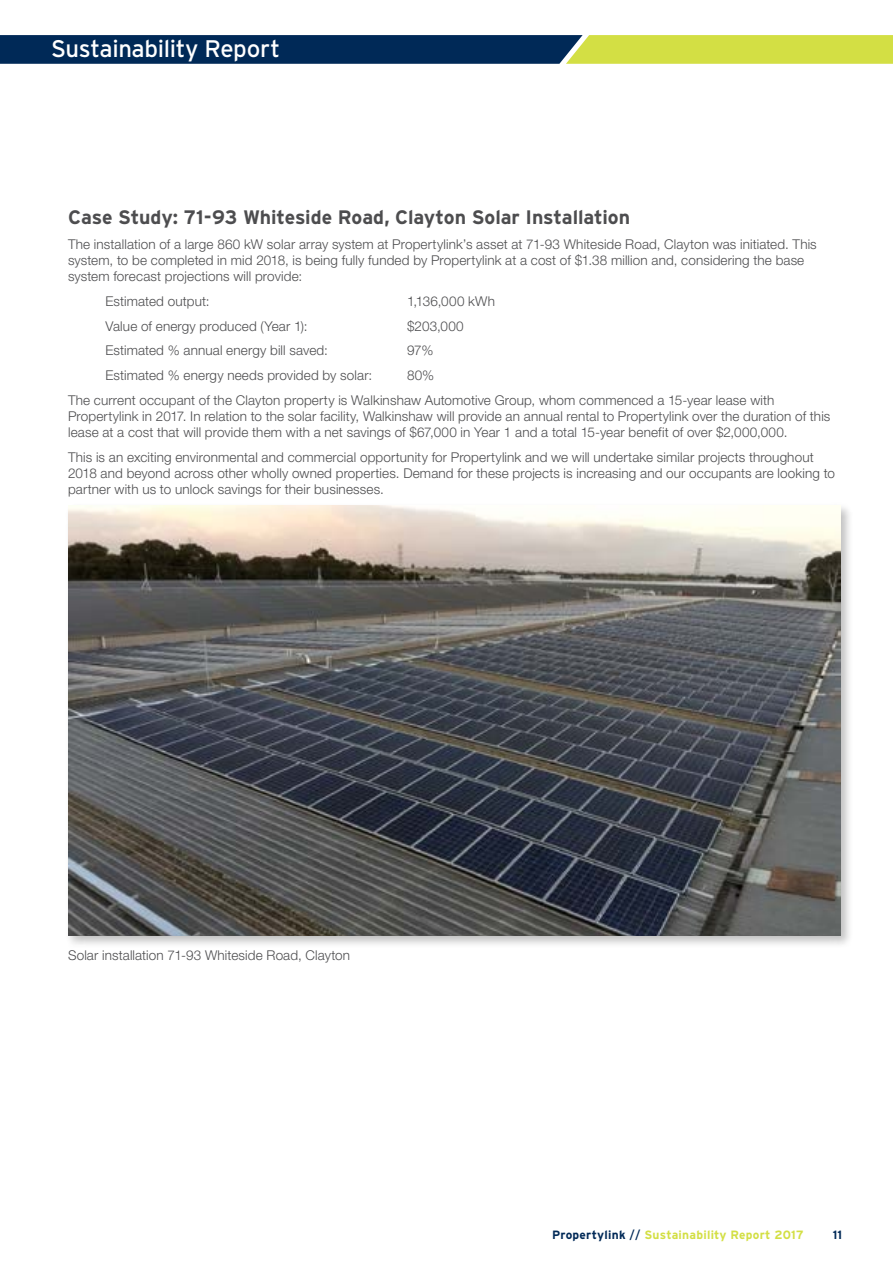
<style>
.page{position:relative;width:893px;height:1263px;background:#fff}
.page>*{position:absolute;margin:0;border:0;box-sizing:border-box;transform-origin:0 0}
.t1{font:24px "Interstate";letter-spacing:-.015em;color:#fff}
.t2{font:700 19.5px "Interstate";letter-spacing:-.01em;color:#4d4d4f}
.t3{font:300 13.5px/16.2px "Helvetica Neue LT Std";letter-spacing:.01em;color:#4d4d4f}
.t4{font:700 12px "Interstate";letter-spacing:.02em;color:#d3df44}
.t5{font:700 12px "Interstate";color:#002957}
.s1{color:#002957}
.s2{font-weight:400;color:#002957}
</style>
<div class="page">
<svg style="left:0;top:35px;width:893px;height:29px;background:#4e6c53"></svg>
<div style="left:65px;top:501px;width:788px;height:447px;background:#000;opacity:.25"></div>
<img style="left:68px;top:505px;width:773px;height:430px">
<h1 class="t1" style="left:51px;top:36px;width:230px">Sustainability Report</h1>
<h2 class="t2" style="left:68px;top:206px;width:564px">Case Study: 71-93 Whiteside Road, Clayton Solar Installation</h2>
<p class="t3" style="left:68px;top:235px;width:750px">The installation of a large 860 kW solar array system at Propertylink’s asset at 71-93 Whiteside Road, Clayton was initiated. This system, to be completed in mid 2018, is being fully funded by Propertylink at a cost of $1.38 million and, considering the base system forecast projections will provide:</p>
<p class="t3" style="left:106px;top:293px;width:106px">Estimated output:</p>
<p class="t3" style="left:407px;top:293px;width:89px">1,136,000 kWh</p>
<p class="t3" style="left:106px;top:317px;width:203px">Value of energy produced (Year 1):</p>
<p class="t3" style="left:407px;top:317px;width:58px">$203,000</p>
<p class="t3" style="left:106px;top:342px;width:224px">Estimated % annual energy bill saved:</p>
<p class="t3" style="left:407px;top:342px;width:28px">97%</p>
<p class="t3" style="left:106px;top:367px;width:268px">Estimated % energy needs provided by solar:</p>
<p class="t3" style="left:68px;top:362px;width:708px;line-height:24.8px;text-align:center">80%<br>The current occupant of the Clayton property is Walkinshaw Automotive Group, whom commenced a 15-year lease with</p>
<p class="t3" style="left:68px;top:408px;width:764px">Propertylink in 2017. In relation to the solar facility, Walkinshaw will provide an annual rental to Propertylink over the duration of this lease at a cost that will provide them with a net savings of $67,000 in Year 1 and a total 15-year benefit of over $2,000,000.</p>
<p class="t3" style="left:68px;top:448px;width:768px">This is an exciting environmental and commercial opportunity for Propertylink and we will undertake similar projects throughout<br>2018 and beyond across other wholly owned properties. Demand for these projects is increasing and our occupants are looking to partner with us to unlock savings for their businesses.</p>
<p class="t3" style="left:68px;top:947px;width:284px">Solar installation 71-93 Whiteside Road, Clayton</p>
<p class="t4" style="left:552px;top:1227px;width:253px"><span class="s1">Propertylink</span> <span class="s2">//</span> Sustainability Report 2017</p>
<p class="t5" style="left:833px;top:1227px;width:11px">11</p>
</div>
